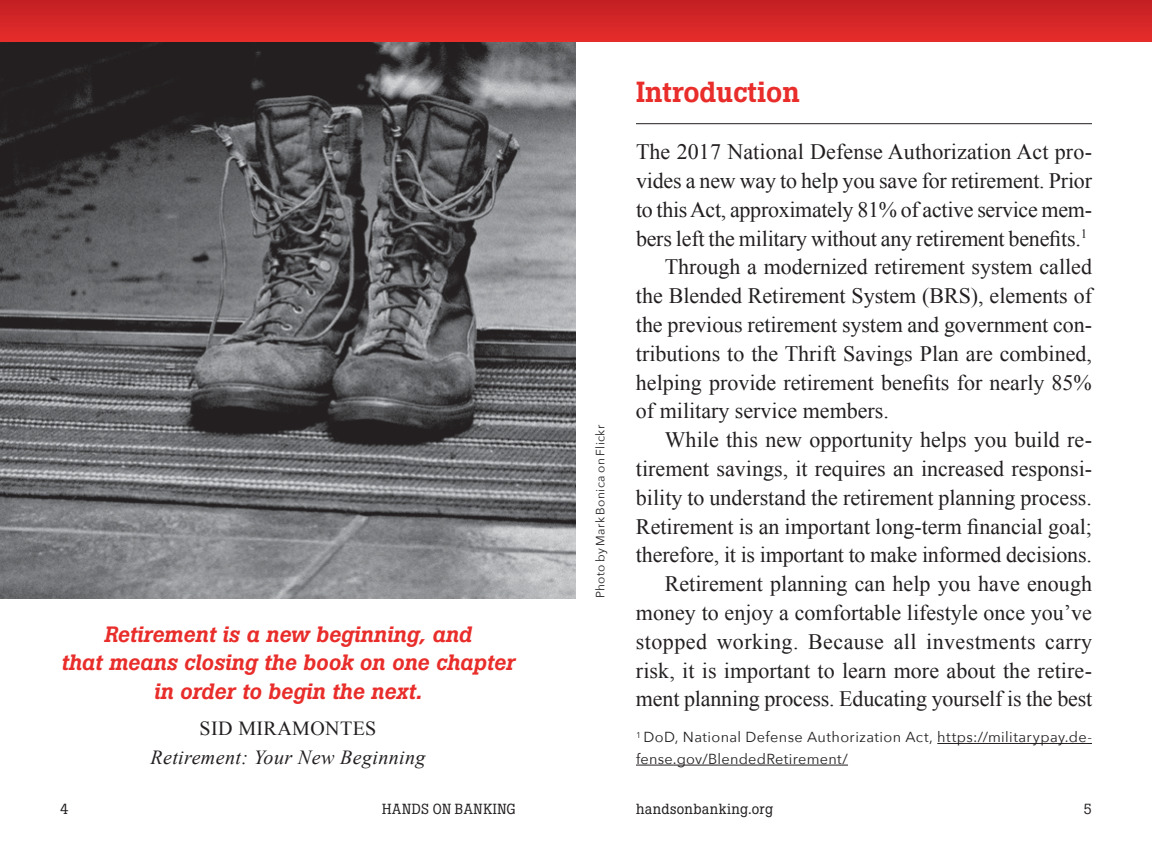
<style>
.page{position:relative;width:1152px;height:864px;background:#fff}
.page>*{position:absolute;margin:0;border:0;box-sizing:border-box;transform-origin:0 0}
.h3-1__main_rule_unde{font:500 28.8px "Boton";color:#e82d2a}
.p1{font:22px/28.8px "Times New Roman";letter-spacing:-.01em;color:#231f20;text-align:justify}
.p1__lead-in_tighter{font:22px/28.8px "Times New Roman";letter-spacing:-.01em;color:#231f20;text-align:justify}
.pq1__quote{font:italic 500 22px/28.8px "Boton";color:#e82d2a;text-align:center}
.pq2__attrib{font:italic 20px/28.8px "Times New Roman";letter-spacing:.02em;color:#231f20;text-align:center}
.f4__footnote{font:14.4px/21.6px "Avenir Next";letter-spacing:.025em;color:#231f20}
.t1{font:14.4px "Boton";letter-spacing:.035em;color:#231f20}
.f1-5__photo_credit{font:12px "Avenir Next";letter-spacing:.025em;color:#231f20}
.s1{font-style:normal}
</style>
<div class="page">
<hr style="left:636px;top:123px;width:456px;height:1px;background:#231f20">
<hr style="left:937px;top:743px;width:155px;height:1px;background:#231f20">
<hr style="left:636px;top:765px;width:212px;height:1px;background:#231f20">
<img style="left:0;top:42px;width:576px;height:556px">
<div style="left:0;top:0;width:1152px;height:42px;background:linear-gradient(to bottom,#c21f23,#e62d2b)"></div>
<p class="pq1__quote" style="left:61px;top:620px;width:455px">Retirement is a new beginning, and<br>that means closing the book on one chapter in order to begin the next.</p>
<p class="pq2__attrib" style="left:150px;top:714px;width:277px"><span class="s1">SID MIRAMONTES<br></span>Retirement: Your New Beginning</p>
<p class="f1-5__photo_credit" style="left:590px;top:598px;width:175px;rotate:-90deg">Photo by Mark Bonica on Flickr</p>
<p class="h3-1__main_rule_unde" style="left:636px;top:74px;width:165px">Introduction</p>
<p class="p1__lead-in_tighter" style="left:636px;top:137px;width:458px">The 2017 National Defense Authorization Act pro&shy;vides a new way to help you save for retirement. Prior to this Act, approximately 81% of active service mem&shy;bers left the military without any retirement benefits.<sup>1</sup></p>
<p class="p1" style="left:636px;top:252px;width:458px;text-indent:29px">Through a modernized retirement system called the Blended Retirement System (BRS), elements of the previous retirement system and government con&shy;tributions to the Thrift Savings Plan are combined, helping provide retirement benefits for nearly 85% of military service members.</p>
<p class="p1" style="left:636px;top:425px;width:458px;text-indent:29px">While this new opportunity helps you build re&shy;tirement savings, it requires an increased responsi&shy;bility to understand the retirement planning process.<br>Retirement is an important long-term financial goal; therefore, it is important to make informed decisions.</p>
<p class="p1" style="left:636px;top:569px;width:458px;text-indent:29px">Retirement planning can help you have enough money to enjoy a comfortable lifestyle once you’ve stopped working. Because all investments carry risk, it is important to learn more about the retire&shy;ment planning process. Educating yourself is the best</p>
<p class="f4__footnote" style="left:636px;top:726px;width:458px"><sup>1</sup> DoD, National Defense Authorization Act, https://militarypay.de&shy;fense.gov/BlendedRetirement/</p>
<p class="t1" style="left:60px;top:801px;width:10px">4</p>
<p class="t1" style="left:382px;top:801px;width:135px">HANDS ON BANKING</p>
<p class="t1" style="left:636px;top:801px;width:138px">handsonbanking.org</p>
<p class="t1" style="left:1084px;top:801px;width:10px">5</p>
</div>
